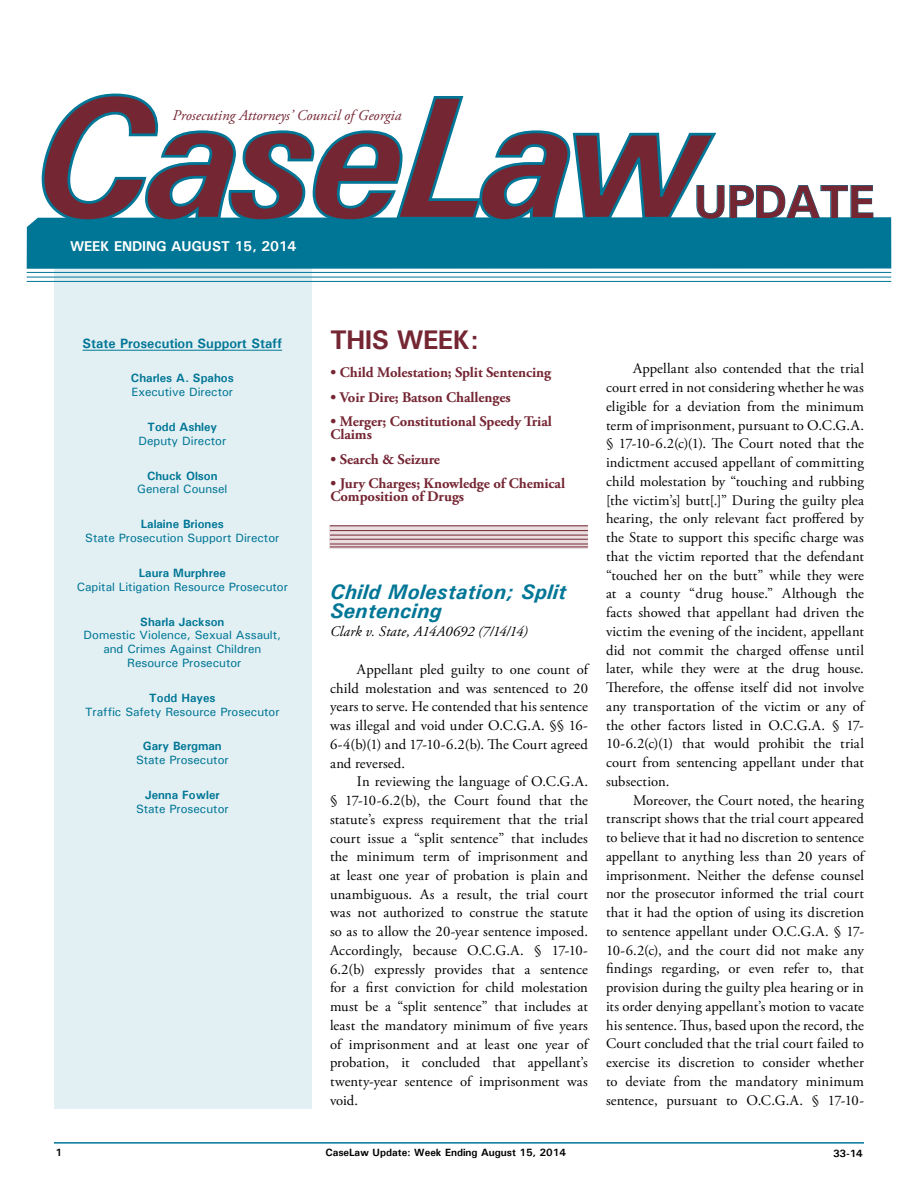
<style>
.page{position:relative;width:918px;height:1188px;background:#fff}
.page>*{position:absolute;margin:0;border:0;box-sizing:border-box;transform-origin:0 0}
.t1{font:700 47.1px "Univers";letter-spacing:-.025em;color:#752633}
.t2{font:700 27px "Univers";letter-spacing:-.025em;color:#752633}
.t3{font:italic 700 21px/18.8px "Univers";letter-spacing:.02em;color:#007696}
.t4{font:italic 15px "Adobe Garamond Pro";color:#752633}
.t5{font:14.7px/18.8px "Adobe Garamond Pro";letter-spacing:.005em;color:#000;text-align:justify}
.t6{font:700 14.7px/13.5px "Adobe Garamond Pro";letter-spacing:-.005em;color:#752633}
.t7{font:italic 14.7px "Adobe Garamond Pro";letter-spacing:.01em;color:#000}
.t8{font:700 14.25px "Univers";letter-spacing:-.01em;color:#fff}
.t9{font:700 13.5px "Univers";color:#007696}
.t10{font:500 12px/13.8px "Univers";color:#007696;text-align:center}
.t11{font:700 12px "Univers";color:#007696}
.t12{font:700 10.5px "Univers";color:#000}
</style>
<div class="page">
<hr style="left:54px;top:1142px;width:810px;height:2px;background:#007696">
<div style="left:54px;top:228px;width:258px;height:880px;background:#e3f0f3"></div>
<hr style="left:83px;top:350px;width:199px;height:1px;background:#007696">
<div style="left:27px;top:217px;width:864px;height:52px;background:#007696"></div>
<hr style="left:27px;top:272px;width:864px;height:1px;background:#007696">
<hr style="left:27px;top:277px;width:864px;height:1px;background:#007696">
<svg style="left:330px;top:526px;width:258px;height:23px;background:#dbc7ca"></svg>
<hr style="left:330px;top:525px;width:258px;height:1px;background:#752633">
<hr style="left:330px;top:539px;width:258px;height:1px;background:#752633">
<hr style="left:330px;top:544px;width:258px;height:1px;background:#752633">
<hr style="left:330px;top:547px;width:258px;height:1px;background:#752633">
<hr style="left:330px;top:530px;width:258px;height:1px;background:#752633">
<hr style="left:330px;top:535px;width:258px;height:1px;background:#752633">
<svg style="left:719px;top:185px;width:155px;height:35px"></svg>
<hr style="left:27px;top:281px;width:864px;height:1px;background:#007696">
<svg style="left:40px;top:93px;width:679px;height:130px"></svg>
<p class="t4" style="left:172px;top:107px;width:230px">Prosecuting Attorneys’ Council of Georgia</p>
<p class="t8" style="left:70px;top:237px;width:228px">WEEK ENDING AUGUST 15, 2014</p>
<h1 class="t1" style="left:694px;top:172px;width:182px">UPDATE</h1>
<p class="t9" style="left:83px;top:334px;width:201px">State Prosecution Support Staff</p>
<p class="t11" style="left:131px;top:371px;width:104px">Charles A. Spahos</p>
<p class="t10" style="left:132px;top:385px;width:103px">Executive Director</p>
<p class="t11" style="left:147px;top:419px;width:71px">Todd Ashley</p>
<p class="t10" style="left:138px;top:434px;width:89px">Deputy Director</p>
<p class="t11" style="left:147px;top:468px;width:72px">Chuck Olson</p>
<p class="t10" style="left:137px;top:482px;width:92px">General Counsel</p>
<p class="t11" style="left:141px;top:517px;width:85px">Lalaine Briones</p>
<p class="t10" style="left:85px;top:531px;width:196px">State Prosecution Support Director</p>
<p class="t11" style="left:139px;top:565px;width:89px">Laura Murphree</p>
<p class="t10" style="left:77px;top:579px;width:213px">Capital Litigation Resource Prosecutor</p>
<p class="t11" style="left:140px;top:614px;width:86px">Sharla Jackson</p>
<p class="t10" style="left:84px;top:628px;width:199px">Domestic Violence, Sexual Assault, and Crimes Against Children<br>Resource Prosecutor</p>
<p class="t11" style="left:149px;top:690px;width:68px">Todd Hayes</p>
<p class="t10" style="left:85px;top:704px;width:196px">Traffic Safety Resource Prosecutor</p>
<p class="t11" style="left:143px;top:739px;width:80px">Gary Bergman</p>
<p class="t10" style="left:136px;top:753px;width:94px">State Prosecutor</p>
<p class="t11" style="left:145px;top:787px;width:76px">Jenna Fowler</p>
<p class="t10" style="left:136px;top:801px;width:94px">State Prosecutor</p>
<h2 class="t2" style="left:330px;top:323px;width:150px">THIS WEEK:</h2>
<p class="t6" style="left:330px;top:366px;width:222px">• Child Molestation; Split Sentencing</p>
<p class="t6" style="left:330px;top:390px;width:182px">• Voir Dire; Batson Challenges</p>
<p class="t6" style="left:330px;top:415px;width:223px">• Merger; Constitutional Speedy Trial<br>Claims</p>
<p class="t6" style="left:330px;top:452px;width:111px">• Search &amp; Seizure</p>
<p class="t6" style="left:330px;top:477px;width:236px">• Jury Charges; Knowledge of Chemical<br>Composition of Drugs</p>
<h3 class="t3" style="left:330px;top:582px;width:238px">Child Molestation; Split<br>Sentencing</h3>
<p class="t7" style="left:330px;top:623px;width:199px">Clark v. State, A14A0692 (7/14/14)</p>
<p class="t5" style="left:330px;top:660px;width:260px;text-indent:27px">Appellant pled guilty to one count of child molestation and was sentenced to 20 years to serve. He contended that his sentence was illegal and void under O.C.G.A. §§ 16- 6-4(b)(1) and 17-10-6.2(b). The Court agreed and reversed.</p>
<p class="t5" style="left:330px;top:773px;width:260px;text-indent:27px">In reviewing the language of O.C.G.A. § 17-10-6.2(b), the Court found that the statute’s express requirement that the trial court issue a “split sentence” that includes the minimum term of imprisonment and at least one year of probation is plain and unambiguous. As a result, the trial court was not authorized to construe the statute so as to allow the 20-year sentence imposed.<br>Accordingly, because O.C.G.A. § 17-10- 6.2(b) expressly provides that a sentence for a first conviction for child molestation must be a “split sentence” that includes at least the mandatory minimum of five years of imprisonment and at least one year of probation, it concluded that appellant’s twenty-year sentence of imprisonment was void.</p>
<p class="t5" style="left:606px;top:360px;width:260px;text-indent:27px">Appellant also contended that the trial court erred in not considering whether he was eligible for a deviation from the minimum term of imprisonment, pursuant to O.C.G.A. § 17-10-6.2(c)(1). The Court noted that the indictment accused appellant of committing child molestation by “touching and rubbing [the victim’s] butt[.]” During the guilty plea hearing, the only relevant fact proffered by the State to support this specific charge was that the victim reported that the defendant “touched her on the butt” while they were at a county “drug house.” Although the facts showed that appellant had driven the victim the evening of the incident, appellant did not commit the charged offense until later, while they were at the drug house.<br>Therefore, the offense itself did not involve any transportation of the victim or any of the other factors listed in O.C.G.A. § 17- 10-6.2(c)(1) that would prohibit the trial court from sentencing appellant under that subsection.</p>
<p class="t5" style="left:606px;top:791px;width:260px;text-indent:27px">Moreover, the Court noted, the hearing transcript shows that the trial court appeared to believe that it had no discretion to sentence appellant to anything less than 20 years of imprisonment. Neither the defense counsel nor the prosecutor informed the trial court that it had the option of using its discretion to sentence appellant under O.C.G.A. § 17- 10-6.2(c), and the court did not make any findings regarding, or even refer to, that provision during the guilty plea hearing or in its order denying appellant’s motion to vacate his sentence. Thus, based upon the record, the Court concluded that the trial court failed to exercise its discretion to consider whether to deviate from the mandatory minimum sentence, pursuant to O.C.G.A. § 17-10-</p>
<p class="t12" style="left:56px;top:1146px;width:8px">1</p>
<p class="t12" style="left:326px;top:1146px;width:242px">CaseLaw Update: Week Ending August 15, 2014</p>
<p class="t12" style="left:833px;top:1147px;width:31px">33-14</p>
</div>
